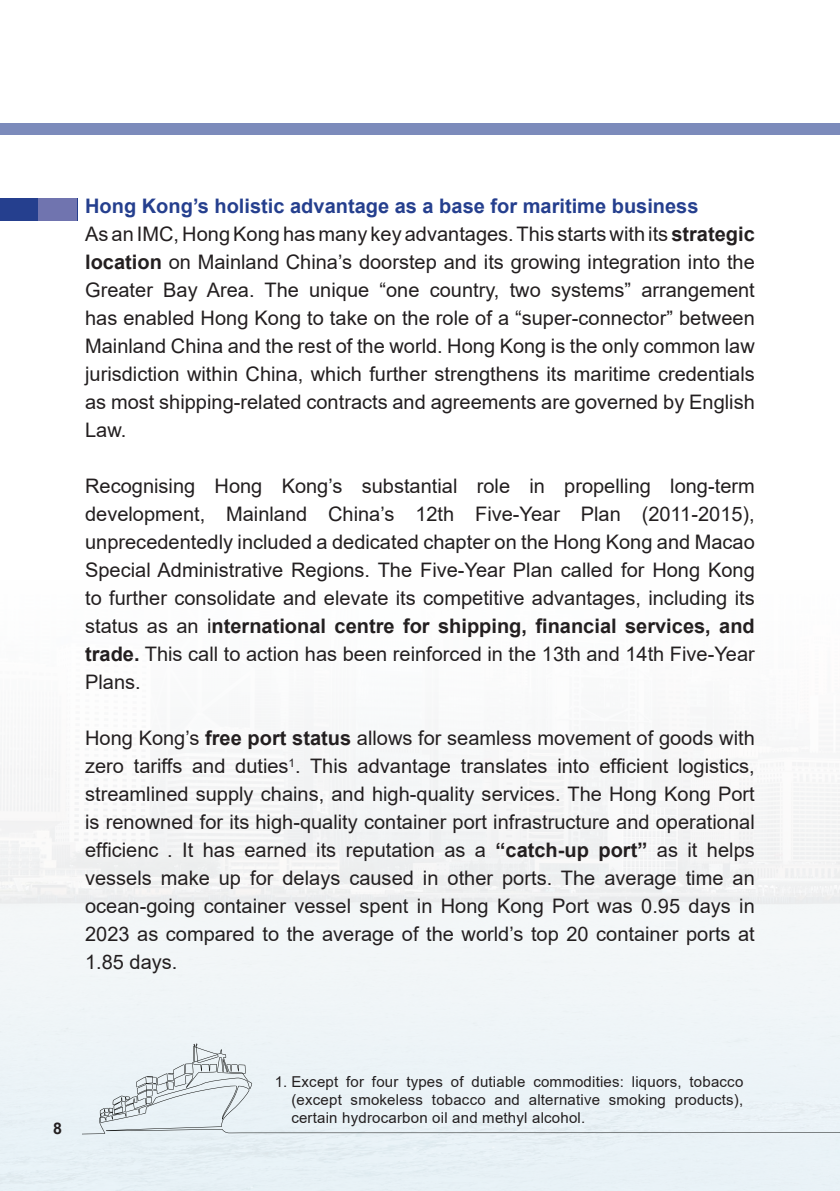
<style>
.page{position:relative;width:840px;height:1191px;background:#fff}
.page>*{position:absolute;margin:0;border:0;box-sizing:border-box;transform-origin:0 0}
.t1{font:20px/28px "Arial";color:#231f20;text-align:justify}
.t2{font:700 16px "Arial";color:#231f20}
.t3{font:15px/18px "Arial";letter-spacing:.015em;color:#231f20;text-align:justify}
.s1{font-weight:700;color:#253f8e}
.s2{font-weight:700}
</style>
<div class="page">
<img style="left:0;top:134px;width:839px;height:1057px">
<div style="left:82px;top:1043px;width:757px;height:91px;background:#ebf3f7"></div>
<div style="left:0;top:123px;width:839px;height:11px;background:#7c8bbb"></div>
<div style="left:0;top:198px;width:77px;height:23px;background:#253f8e"></div>
<div style="left:39px;top:198px;width:38px;height:23px;background:#7074af"></div>
<p class="t1" style="left:85px;top:192px;width:670px;text-align:left"><span class="s1">Hong Kong’s holistic advantage as a base for maritime business<br></span>As an IMC, Hong Kong has many key advantages. This starts with its <span class="s2">strategic location</span> on Mainland China’s doorstep and its growing integration into the Greater Bay Area. The unique “one country, two systems” arrangement has enabled Hong Kong to take on the role of a “super-connector” between Mainland China and the rest of the world. Hong Kong is the only common law jurisdiction within China, which further strengthens its maritime credentials as most shipping-related contracts and agreements are governed by English Law.</p>
<p class="t1" style="left:85px;top:472px;width:670px">Recognising Hong Kong’s substantial role in propelling long-term development, Mainland China’s 12th Five-Year Plan (2011-2015), unprecedentedly included a dedicated chapter on the Hong Kong and Macao Special Administrative Regions. The Five-Year Plan called for Hong Kong to further consolidate and elevate its competitive advantages, including its status as an i<span class="s2">nternational centre for shipping, financial services, and trade.</span> This call to action has been reinforced in the 13th and 14th Five-Year Plans.</p>
<p class="t1" style="left:85px;top:724px;width:670px">Hong Kong’s <span class="s2">free port status</span> allows for seamless movement of goods with zero tariffs and duties<sup>1</sup>. This advantage translates into efficient logistics, streamlined supply chains, and high-quality services. The Hong Kong Port is renowned for its high-quality container port infrastructure and operational efficienc . It has earned its reputation as a <span class="s2">“catch-up port”</span> as it helps vessels make up for delays caused in other ports. The average time an ocean-going container vessel spent in Hong Kong Port was 0.95 days in 2023 as compared to the average of the world’s top 20 container ports at 1.85 days.</p>
<p class="t2" style="left:53px;top:1118px;width:10px">8</p>
<p class="t3" style="left:291px;top:1073px;width:453px;text-indent:-17px">1. Except for four types of dutiable commodities: liquors, tobacco (except smokeless tobacco and alternative smoking products), certain hydrocarbon oil and methyl alcohol.</p>
</div>
